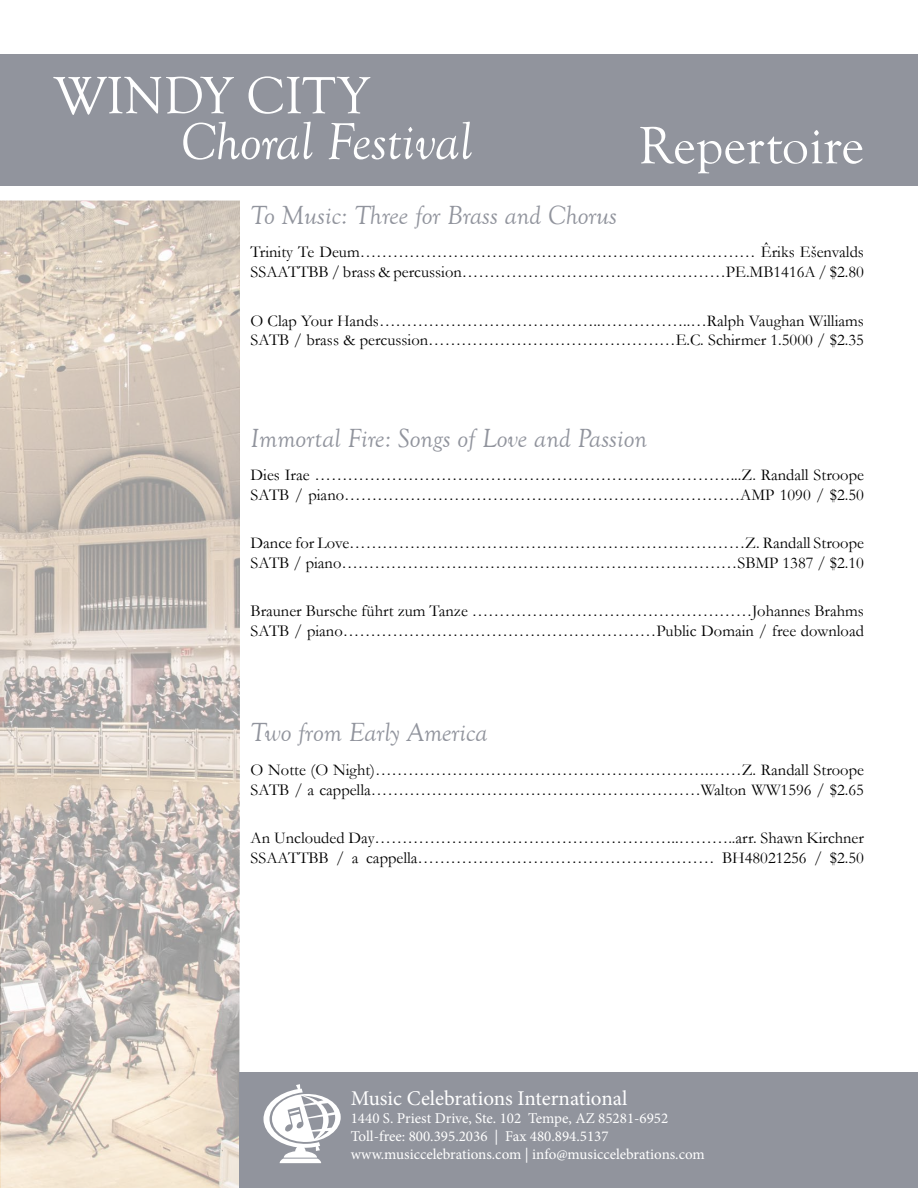
<style>
.page{position:relative;width:918px;height:1188px;background:#fff}
.page>*{position:absolute;margin:0;border:0;box-sizing:border-box;transform-origin:0 0}
.t1{font:54px "Goudy Old Style T";color:#fff}
.t2{font:italic 54px "Goudy Old Style T";color:#fff}
.t3{font:italic 27px "Goudy Old Style T";color:#91949d}
.t4{font:21px "Minion Pro";letter-spacing:-.005em;color:#fff}
.t5{font:16.5px/19.8px "Garamond";color:#000}
.t6{font:15px "Minion Pro";color:#fff}
</style>
<div class="page">
<svg style="left:0;top:200px;width:240px;height:988px;background:#d2c8be"></svg>
<div style="left:0;top:54px;width:918px;height:131px;background:#91949d"></div>
<div style="left:239px;top:1073px;width:678px;height:115px;background:#91949d"></div>
<svg style="left:263px;top:1084px;width:78px;height:79px"></svg>
<p class="t1" style="left:54px;top:66px;width:317px">WINDY CITY</p>
<p class="t2" style="left:180px;top:112px;width:293px">Choral Festival</p>
<p class="t3" style="left:251px;top:201px;width:368px">To Music: Three for Brass and Chorus</p>
<p class="t1" style="left:638px;top:116px;width:227px">Repertoire</p>
<p class="t5" style="left:251px;top:242px;width:615px">Trinity Te Deum……………………………………………………………… Êriks Ešenvalds<br>SSAATTBB / brass &amp; percussion…………………………………………PE.MB1416A / $2.80</p>
<p class="t5" style="left:251px;top:310px;width:615px">O Clap Your Hands…………………………………..……………..…Ralph Vaughan Williams<br>SATB / brass &amp; percussion………………………………………E.C. Schirmer 1.5000 / $2.35</p>
<p class="t3" style="left:251px;top:424px;width:398px">Immortal Fire: Songs of Love and Passion</p>
<p class="t5" style="left:251px;top:464px;width:615px">Dies Irae ……………………………………………………….…………...Z. Randall Stroope<br>SATB / piano………………………………………………………………AMP 1090 / $2.50</p>
<p class="t5" style="left:251px;top:532px;width:615px">Dance for Love………………………………………………………………Z. Randall Stroope<br>SATB / piano………………………………………………………………SBMP 1387 / $2.10</p>
<p class="t5" style="left:251px;top:600px;width:615px">Brauner Bursche führt zum Tanze ……………………………………………Johannes Brahms<br>SATB / piano…………………………………………………Public Domain / free download</p>
<p class="t3" style="left:251px;top:718px;width:239px">Two from Early America</p>
<p class="t5" style="left:251px;top:759px;width:615px">O Notte (O Night)…………………………………………………….……Z. Randall Stroope<br>SATB / a cappella……………………………………………………Walton WW1596 / $2.65</p>
<p class="t5" style="left:251px;top:827px;width:615px">An Unclouded Day………………………………………………..………..arr. Shawn Kirchner<br>SSAATTBB / a cappella……………………………………………… BH48021256 / $2.50</p>
<p class="t4" style="left:351px;top:1084px;width:278px">Music Celebrations International</p>
<p class="t6" style="left:351px;top:1108px;width:319px">1440 S. Priest Drive, Ste. 102 Tempe, AZ 85281-6952</p>
<p class="t6" style="left:351px;top:1126px;width:259px">Toll-free: 800.395.2036 | Fax 480.894.5137</p>
<p class="t6" style="left:351px;top:1144px;width:355px">www.musiccelebrations.com | info@musiccelebrations.com</p>
</div>
